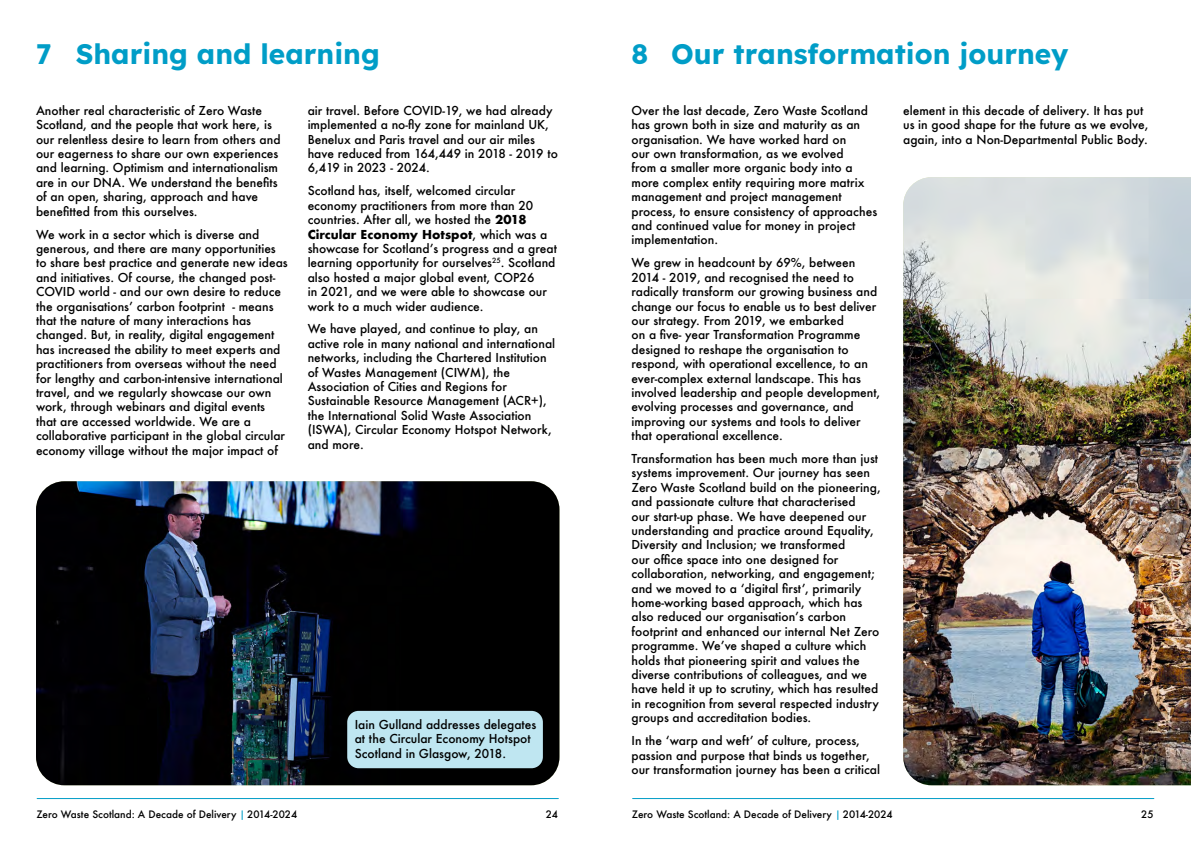
<style>
.page{position:relative;width:1191px;height:842px;background:#fff}
.page>*{position:absolute;margin:0;border:0;box-sizing:border-box;transform-origin:0 0}
.Heading_1{font:28px "Lexend";color:#009dc7}
.Main_Body_Paragraph_Text{font:500 12px/14.4px "Futura";color:#000}
.t1{font:500 10px "Futura";color:#000}
.s1{font-weight:700}
.s2{font-stretch:condensed;color:#009dc7}
</style>
<div class="page">
<hr style="left:37px;top:798px;width:521px;height:1px;background:#009dc7">
<hr style="left:632px;top:798px;width:521px;height:1px;background:#009dc7">
<img style="left:36px;top:481px;width:523px;height:304px">
<img style="left:903px;top:177px;width:288px;height:608px">
<div style="left:347px;top:711px;width:196px;height:57px;background:#bfe6f1;border-radius:11px"></div>
<h1 class="Heading_1" style="left:36px;top:34px;width:345px">7 Sharing and learning</h1>
<p class="Main_Body_Paragraph_Text" style="left:36px;top:103px;width:246px">Another real characteristic of Zero Waste Scotland, and the people that work here, is our relentless desire to learn from others and our eagerness to share our own experiences and learning. Optimism and internationalism are in our DNA. We understand the benefits of an open, sharing, approach and have benefitted from this ourselves.</p>
<p class="Main_Body_Paragraph_Text" style="left:36px;top:227px;width:253px">We work in a sector which is diverse and generous, and there are many opportunities to share best practice and generate new ideas and initiatives. Of course, the changed post-COVID world - and our own desire to reduce the organisations’ carbon footprint - means that the nature of many interactions has changed. But, in reality, digital engagement has increased the ability to meet experts and practitioners from overseas without the need for lengthy and carbon-intensive international travel, and we regularly showcase our own work, through webinars and digital events that are accessed worldwide. We are a collaborative participant in the global circular economy village without the major impact of</p>
<p class="Main_Body_Paragraph_Text" style="left:308px;top:103px;width:252px">air travel. Before COVID-19, we had already implemented a no-fly zone for mainland UK, Benelux and Paris travel and our air miles have reduced from 164,449 in 2018 - 2019 to 6,419 in 2023 - 2024.</p>
<p class="Main_Body_Paragraph_Text" style="left:308px;top:183px;width:251px">Scotland has, itself, welcomed circular economy practitioners from more than 20 countries. After all, we hosted the <span class="s1">2018<br>Circular Economy Hotspot</span>, which was a showcase for Scotland’s progress and a great learning opportunity for ourselves<sup>25</sup>. Scotland also hosted a major global event, COP26<br>in 2021, and we were able to showcase our work to a much wider audience.</p>
<p class="Main_Body_Paragraph_Text" style="left:308px;top:322px;width:249px">We have played, and continue to play, an active role in many national and international networks, including the Chartered Institution of Wastes Management (CIWM), the Association of Cities and Regions for Sustainable Resource Management (ACR+), the International Solid Waste Association (ISWA), Circular Economy Hotspot Network, and more.</p>
<p class="Main_Body_Paragraph_Text" style="left:355px;top:717px;width:183px">Iain Gulland addresses delegates at the Circular Economy Hotspot<br>Scotland in Glasgow, 2018.</p>
<h1 class="Heading_1" style="left:631px;top:34px;width:438px">8 Our transformation journey</h1>
<p class="Main_Body_Paragraph_Text" style="left:631px;top:103px;width:247px">Over the last decade, Zero Waste Scotland has grown both in size and maturity as an organisation. We have worked hard on<br>our own transformation, as we evolved<br>from a smaller more organic body into a more complex entity requiring more matrix management and project management process, to ensure consistency of approaches and continued value for money in project implementation.</p>
<p class="Main_Body_Paragraph_Text" style="left:631px;top:255px;width:250px">We grew in headcount by 69%, between 2014 - 2019, and recognised the need to radically transform our growing business and change our focus to enable us to best deliver our strategy. From 2019, we embarked<br>on a five- year Transformation Programme designed to reshape the organisation to respond, with operational excellence, to an ever-complex external landscape. This has involved leadership and people development, evolving processes and governance, and improving our systems and tools to deliver that operational excellence.</p>
<p class="Main_Body_Paragraph_Text" style="left:631px;top:451px;width:251px">Transformation has been much more than just systems improvement. Our journey has seen Zero Waste Scotland build on the pioneering, and passionate culture that characterised<br>our start-up phase. We have deepened our understanding and practice around Equality, Diversity and Inclusion; we transformed<br>our office space into one designed for collaboration, networking, and engagement; and we moved to a ‘digital first’, primarily home-working based approach, which has also reduced our organisation’s carbon footprint and enhanced our internal Net Zero programme. We’ve shaped a culture which holds that pioneering spirit and values the diverse contributions of colleagues, and we have held it up to scrutiny, which has resulted in recognition from several respected industry groups and accreditation bodies.</p>
<p class="Main_Body_Paragraph_Text" style="left:631px;top:733px;width:250px">In the ‘warp and weft’ of culture, process, passion and purpose that binds us together, our transformation journey has been a critical</p>
<p class="Main_Body_Paragraph_Text" style="left:903px;top:103px;width:247px">element in this decade of delivery. It has put us in good shape for the future as we evolve, again, into a Non-Departmental Public Body.</p>
<p class="t1" style="left:36px;top:808px;width:262px">Zero Waste Scotland: A Decade of Delivery <span class="s2">|</span> 2014-2024</p>
<p class="t1" style="left:546px;top:807px;width:14px">24</p>
<p class="t1" style="left:632px;top:808px;width:262px">Zero Waste Scotland: A Decade of Delivery <span class="s2">|</span> 2014-2024</p>
<p class="t1" style="left:1141px;top:807px;width:14px">25</p>
</div>
